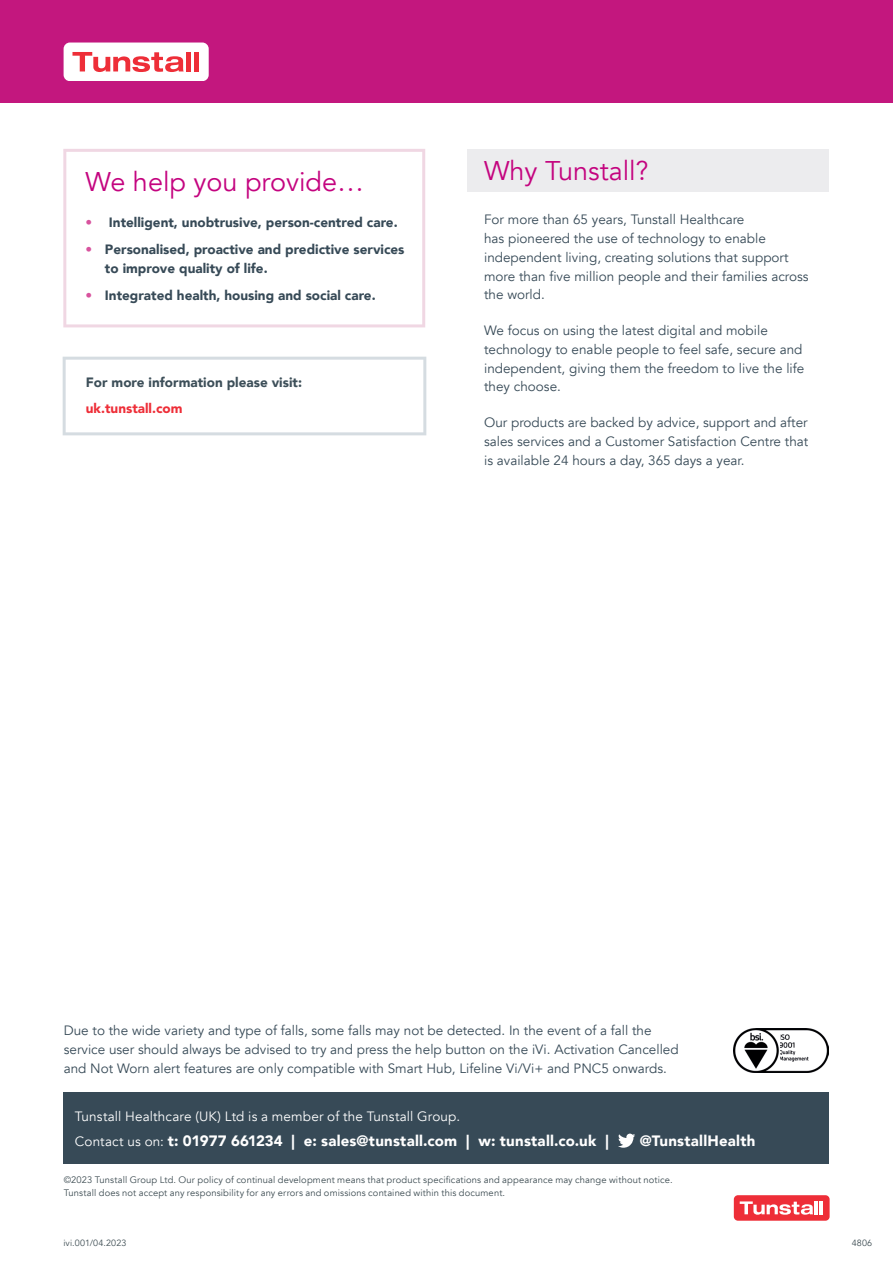
<style>
.page{position:relative;width:893px;height:1263px;background:#fff}
.page>*{position:absolute;margin:0;border:0;box-sizing:border-box;transform-origin:0 0}
.t1{font:27px "Avenir";color:#c4047f}
.t2{font:900 15px "Avenir";letter-spacing:.015em;color:#fff}
.t3{font:13.5px/18.8px "Avenir";color:#374a57}
.t4{font:900 13.5px/18.8px "Avenir";color:#374a57}
.t5{font:13.5px "Avenir";letter-spacing:.01em;color:#fff}
.t6{font:900 13.5px "Avenir";color:#3d4f59}
.t7{font:900 13.5px "Avenir LT Std";color:#ee2e38}
.t8{font:9.3px/13.5px "Avenir";letter-spacing:.015em;color:#3d4c52}
.t9{font:9px "Avenir";letter-spacing:.015em;color:#3d4c52}
.s1{font-family:"Avenir LT Std";font-weight:400;color:#d8539e}
.s2{font-weight:400;font-size:13.5px}
</style>
<div class="page">
<div style="left:0;top:0;width:893px;height:102px;background:#c3177e"></div>
<div style="left:734px;top:1195px;width:95px;height:25px;background:#ee2e38;border-radius:4px"></div>
<svg style="left:740px;top:1201px;width:83px;height:14px"></svg>
<div style="left:64px;top:1092px;width:765px;height:71px;background:#374a57"></div>
<div style="left:64px;top:43px;width:144px;height:38px;background:#fff;border-radius:6px"></div>
<svg style="left:72px;top:52px;width:112px;height:20px"></svg>
<div style="left:186px;top:52px;width:5px;height:19px;background:#ee2e38"></div>
<div style="left:194px;top:52px;width:5px;height:19px;background:#ee2e38"></div>
<div style="left:468px;top:149px;width:361px;height:42px;background:#ececee"></div>
<svg style="left:63px;top:149px;width:362px;height:178px"></svg>
<svg style="left:63px;top:357px;width:363px;height:78px"></svg>
<img style="left:733px;top:1028px;width:96px;height:44px">
<svg style="left:618px;top:1133px;width:17px;height:15px"></svg>
<h1 class="t1" style="left:85px;top:165px;width:280px">We help you provide…</h1>
<p class="t4" style="left:85px;top:212px;width:314px"><span class="s1">•</span> Intelligent, unobtrusive, person-centred care.</p>
<p class="t4" style="left:105px;top:239px;width:301px;text-indent:-19px"><span class="s1">•</span> Personalised, proactive and predictive services to improve quality of life.</p>
<p class="t4" style="left:85px;top:285px;width:292px"><span class="s1">•</span> Integrated health, housing and social care.</p>
<p class="t6" style="left:86px;top:371px;width:218px">For more information please visit:</p>
<p class="t7" style="left:86px;top:400px;width:98px">uk.tunstall.com</p>
<h1 class="t1" style="left:484px;top:155px;width:166px">Why Tunstall?</h1>
<p class="t3" style="left:484px;top:211px;width:326px">For more than 65 years, Tunstall Healthcare<br>has pioneered the use of technology to enable independent living, creating solutions that support more than five million people and their families across the world.</p>
<p class="t3" style="left:484px;top:321px;width:322px">We focus on using the latest digital and mobile technology to enable people to feel safe, secure and independent, giving them the freedom to live the life they choose.</p>
<p class="t3" style="left:484px;top:413px;width:326px;text-align:justify">Our products are backed by advice, support and after sales services and a Customer Satisfaction Centre that is available 24 hours a day, 365 days a year.</p>
<p class="t3" style="left:64px;top:1021px;width:616px">Due to the wide variety and type of falls, some falls may not be detected. In the event of a fall the service user should always be advised to try and press the help button on the iVi. Activation Cancelled and Not Worn alert features are only compatible with Smart Hub, Lifeline Vi/Vi+ and PNC5 onwards.</p>
<p class="t5" style="left:75px;top:1108px;width:387px">Tunstall Healthcare (UK) Ltd is a member of the Tunstall Group.</p>
<p class="t2" style="left:75px;top:1128px;width:535px"><span class="s2">Contact us on:</span> t: 01977 661234 | e: sales@tunstall.com | w: tunstall.co.uk |</p>
<p class="t2" style="left:640px;top:1128px;width:117px">@TunstallHealth</p>
<p class="t8" style="left:64px;top:1173px;width:610px">©2023 Tunstall Group Ltd. Our policy of continual development means that product specifications and appearance may change without notice.<br>Tunstall does not accept any responsibility for any errors and omissions contained within this document.</p>
<p class="t9" style="left:63px;top:1238px;width:65px">ivi.001/04.2023</p>
<p class="t9" style="left:852px;top:1238px;width:22px">4806</p>
</div>
